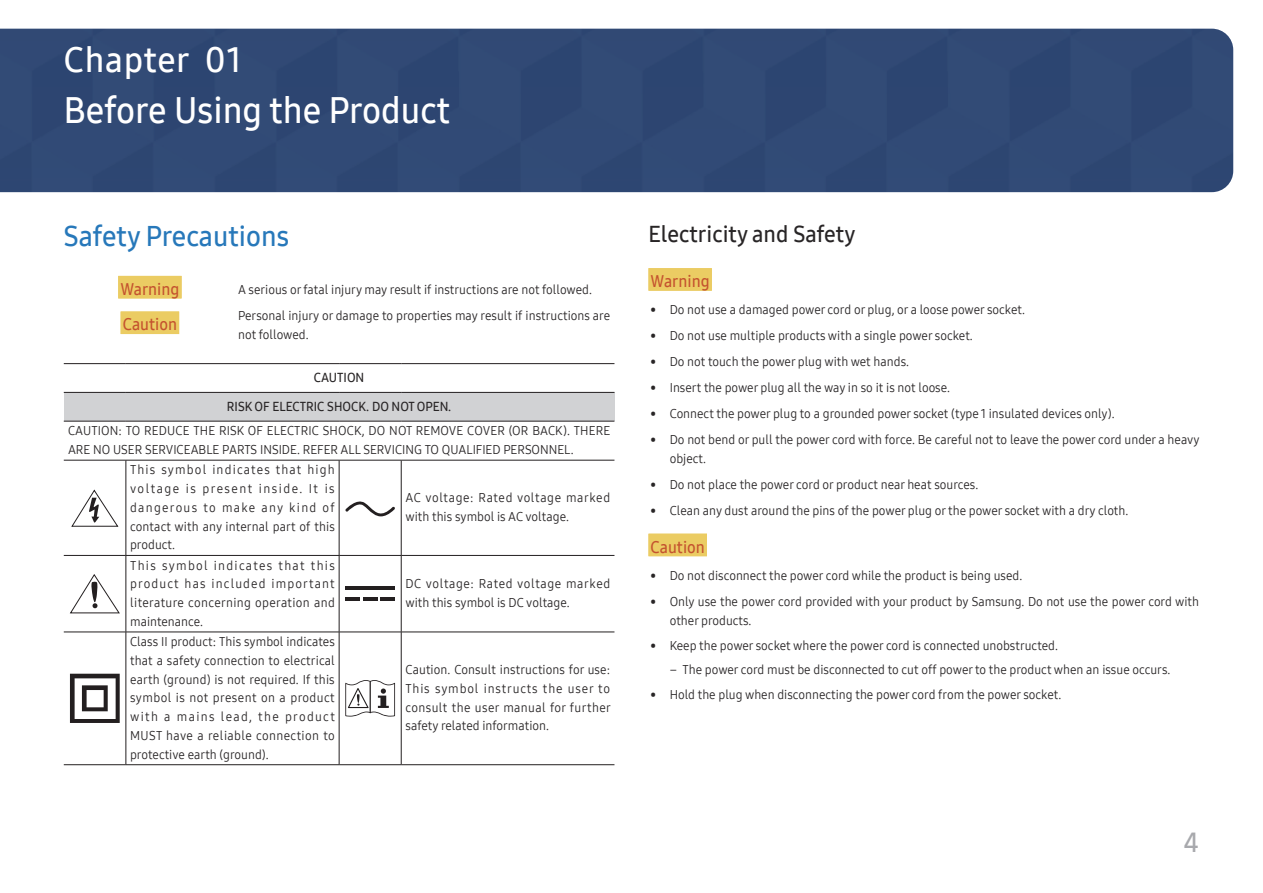
<style>
.page{position:relative;width:1263px;height:893px;background:#fff}
.page>*{position:absolute;margin:0;border:0;box-sizing:border-box;transform-origin:0 0}
.Chapter{font:36px "Samsung One 600";color:#fff}
.Description-Chapter1{font:34.5px "Samsung One 600";letter-spacing:.02em;color:#fff}
.Heading1{font:27.9px "Samsung One 600";color:#2778ba}
.t1{font:27px "Samsung One 600";color:#a8a9ad}
.Heading2{font:22.5px "Samsung One 600";color:#282526}
.Warning_center{font:16.5px "Samsung One 600";color:#c4532f;scale:.96 1}
.Warning{font:16.5px "Samsung One 600";color:#c4532f;scale:.96 1}
.Description{font:12.75px/18.8px "Samsung One 400";color:#282526;scale:.96 1}
.Description-2{font:12.75px/18.8px "Samsung One 400";letter-spacing:.035em;color:#282526;scale:.96 1}
.Description-3{font:12.75px/18.8px "Samsung One 400";letter-spacing:.04em;color:#282526;scale:.96 1}
.Description-Center_Bold{font:12.75px "Samsung One 600";color:#282526}
</style>
<div class="page">
<div style="left:0;top:29px;width:1233px;height:163px;background:#314a75"></div>
<div style="left:118px;top:276px;width:64px;height:22px;background:#ebcc63"></div>
<div style="left:121px;top:311px;width:58px;height:23px;background:#ebcc63"></div>
<div style="left:64px;top:392px;width:550px;height:29px;background:#d1d2d4"></div>
<hr style="left:64px;top:363px;width:62px;height:1px;background:#231f20">
<hr style="left:126px;top:363px;width:213px;height:1px;background:#231f20">
<hr style="left:339px;top:363px;width:62px;height:1px;background:#231f20">
<hr style="left:401px;top:363px;width:213px;height:1px;background:#231f20">
<hr style="left:64px;top:392px;width:62px;height:1px;background:#231f20">
<hr style="left:126px;top:392px;width:213px;height:1px;background:#231f20">
<hr style="left:339px;top:392px;width:62px;height:1px;background:#231f20">
<hr style="left:401px;top:392px;width:213px;height:1px;background:#231f20">
<hr style="left:64px;top:421px;width:62px;height:1px;background:#231f20">
<hr style="left:126px;top:421px;width:213px;height:1px;background:#231f20">
<hr style="left:339px;top:421px;width:62px;height:1px;background:#231f20">
<hr style="left:401px;top:421px;width:213px;height:1px;background:#231f20">
<hr style="left:64px;top:460px;width:62px;height:1px;background:#231f20">
<hr style="left:126px;top:460px;width:213px;height:1px;background:#231f20">
<hr style="left:339px;top:460px;width:62px;height:1px;background:#231f20">
<hr style="left:64px;top:764px;width:62px;height:1px;background:#231f20">
<hr style="left:126px;top:764px;width:213px;height:1px;background:#231f20">
<hr style="left:339px;top:764px;width:62px;height:1px;background:#231f20">
<hr style="left:401px;top:460px;width:213px;height:1px;background:#231f20">
<hr style="left:401px;top:764px;width:213px;height:1px;background:#231f20">
<hr style="left:126px;top:460px;width:1px;height:95px;background:#231f20">
<hr style="left:339px;top:460px;width:1px;height:95px;background:#231f20">
<hr style="left:401px;top:460px;width:1px;height:95px;background:#231f20">
<hr style="left:64px;top:555px;width:62px;height:1px;background:#231f20">
<hr style="left:126px;top:555px;width:213px;height:1px;background:#231f20">
<hr style="left:126px;top:556px;width:1px;height:76px;background:#231f20">
<hr style="left:339px;top:555px;width:62px;height:1px;background:#231f20">
<hr style="left:339px;top:556px;width:1px;height:76px;background:#231f20">
<hr style="left:401px;top:555px;width:213px;height:1px;background:#231f20">
<hr style="left:401px;top:556px;width:1px;height:76px;background:#231f20">
<hr style="left:64px;top:632px;width:62px;height:1px;background:#231f20">
<hr style="left:126px;top:632px;width:213px;height:1px;background:#231f20">
<hr style="left:126px;top:632px;width:1px;height:132px;background:#231f20">
<hr style="left:339px;top:632px;width:62px;height:1px;background:#231f20">
<hr style="left:339px;top:632px;width:1px;height:132px;background:#231f20">
<hr style="left:401px;top:632px;width:213px;height:1px;background:#231f20">
<hr style="left:401px;top:632px;width:1px;height:132px;background:#231f20">
<svg style="left:71px;top:489px;width:48px;height:38px"></svg>
<svg style="left:345px;top:501px;width:50px;height:16px"></svg>
<svg style="left:70px;top:574px;width:50px;height:39px"></svg>
<hr style="left:345px;top:586px;width:50px;height:4px;background:#231f20">
<hr style="left:345px;top:597px;width:14px;height:4px;background:#231f20">
<hr style="left:363px;top:597px;width:14px;height:4px;background:#231f20">
<hr style="left:381px;top:597px;width:14px;height:4px;background:#231f20">
<svg style="left:70px;top:674px;width:50px;height:49px"></svg>
<svg style="left:345px;top:680px;width:50px;height:37px"></svg>
<div style="left:648px;top:268px;width:64px;height:23px;background:#ebcc63"></div>
<div style="left:648px;top:534px;width:59px;height:22px;background:#ebcc63"></div>
<p class="Description-Chapter1" style="left:64px;top:36px;width:179px">Chapter 01</p>
<p class="Chapter" style="left:64px;top:86px;width:388px">Before Using the Product</p>
<p class="Heading1" style="left:64px;top:218px;width:227px">Safety Precautions</p>
<p class="Warning_center" style="left:120px;top:278px;width:63px">Warning</p>
<p class="Description" style="left:238px;top:280px;width:370px">A serious or fatal injury may result if instructions are not followed.</p>
<p class="Warning_center" style="left:123px;top:313px;width:58px">Caution</p>
<p class="Description" style="left:238px;top:306px;width:389px">Personal injury or damage to properties may result if instructions are not followed.</p>
<p class="Description-Center_Bold" style="left:314px;top:369px;width:52px">CAUTION</p>
<p class="Description-Center_Bold" style="left:227px;top:398px;width:226px">RISK OF ELECTRIC SHOCK. DO NOT OPEN.</p>
<p class="Description" style="left:68px;top:421px;width:566px">CAUTION: TO REDUCE THE RISK OF ELECTRIC SHOCK, DO NOT REMOVE COVER (OR BACK). THERE<br>ARE NO USER SERVICEABLE PARTS INSIDE. REFER ALL SERVICING TO QUALIFIED PERSONNEL.</p>
<p class="Description" style="left:130px;top:460px;width:215px;text-align:justify">This symbol indicates that high voltage is present inside. It is dangerous to make any kind of contact with any internal part of this product.</p>
<p class="Description-2" style="left:405px;top:488px;width:215px">AC voltage: Rated voltage marked with this symbol is AC voltage.</p>
<p class="Description" style="left:130px;top:556px;width:215px;text-align:justify">This symbol indicates that this product has included important literature concerning operation and maintenance.</p>
<p class="Description" style="left:130px;top:632px;width:215px;text-align:justify">Class II product: This symbol indicates that a safety connection to electrical earth (ground) is not required. If this symbol is not present on a product with a mains lead, the product MUST have a reliable connection to protective earth (ground).</p>
<p class="Description-3" style="left:405px;top:574px;width:215px">DC voltage: Rated voltage marked with this symbol is DC voltage.</p>
<p class="Description" style="left:405px;top:660px;width:216px;text-align:justify">Caution. Consult instructions for use:<br>This symbol instructs the user to consult the user manual for further safety related information.</p>
<p class="Heading2" style="left:648px;top:219px;width:208px">Electricity and Safety</p>
<p class="Warning" style="left:651px;top:270px;width:63px">Warning</p>
<p class="Description" style="left:651px;top:300px;width:392px">• Do not use a damaged power cord or plug, or a loose power socket.</p>
<p class="Description" style="left:651px;top:326px;width:337px">• Do not use multiple products with a single power socket.</p>
<p class="Description" style="left:651px;top:352px;width:271px">• Do not touch the power plug with wet hands.</p>
<p class="Description" style="left:651px;top:378px;width:313px">• Insert the power plug all the way in so it is not loose.</p>
<p class="Description" style="left:651px;top:404px;width:485px">• Connect the power plug to a grounded power socket (type 1 insulated devices only).</p>
<p class="Description" style="left:670px;top:430px;width:553px;text-indent:-19px">• Do not bend or pull the power cord with force. Be careful not to leave the power cord under a heavy object.</p>
<p class="Description" style="left:651px;top:475px;width:343px">• Do not place the power cord or product near heat sources.</p>
<p class="Description" style="left:651px;top:501px;width:499px">• Clean any dust around the pins of the power plug or the power socket with a dry cloth.</p>
<p class="Warning" style="left:651px;top:536px;width:58px">Caution</p>
<p class="Description" style="left:651px;top:566px;width:389px">• Do not disconnect the power cord while the product is being used.</p>
<p class="Description" style="left:670px;top:592px;width:553px;text-indent:-19px">• Only use the power cord provided with your product by Samsung. Do not use the power cord with other products.</p>
<p class="Description" style="left:651px;top:636px;width:426px">• Keep the power socket where the power cord is connected unobstructed.</p>
<p class="Description" style="left:670px;top:659px;width:523px">‒ The power cord must be disconnected to cut off power to the product when an issue occurs.</p>
<p class="Description" style="left:651px;top:685px;width:429px">• Hold the plug when disconnecting the power cord from the power socket.</p>
<h3 class="t1" style="left:1184px;top:825px;width:17px">4</h3>
</div>
